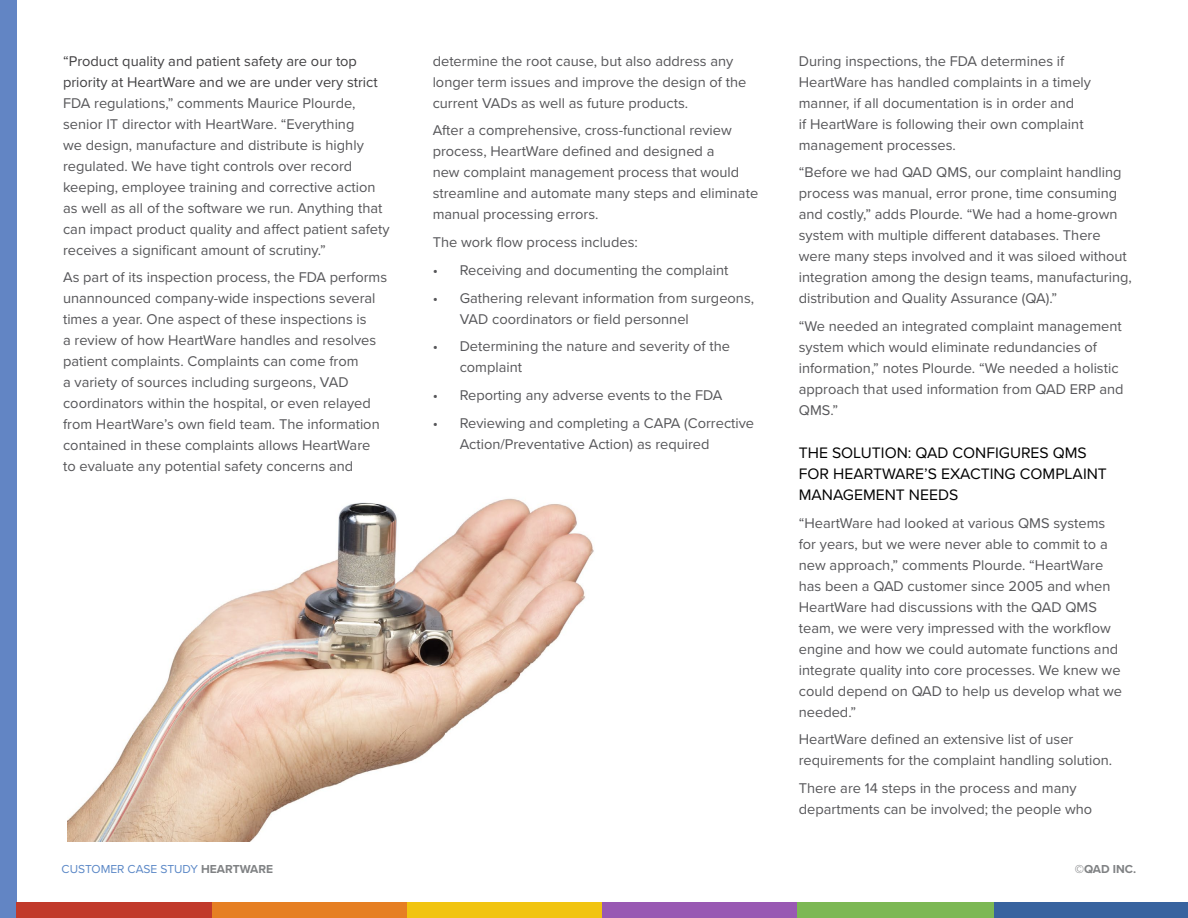
<style>
.page{position:relative;width:1188px;height:918px;background:#fff}
.page>*{position:absolute;margin:0;border:0;box-sizing:border-box;transform-origin:0 0}
.t1{font:15.75px/21px "Proxima Nova";color:#000}
.t2{font:14.7px/21px "Proxima Nova";color:#565659}
.t3{font:14.7px/21px "Proxima Nova";color:#414042}
.t4{font:12px "Proxima Nova";color:#5a87c6}
.t5{font:700 12px "Proxima Nova";color:#808284}
.s1{font-weight:700;color:#808284}
</style>
<div class="page">
<img style="left:68px;top:498px;width:526px;height:344px">
<div style="left:0;top:0;width:17px;height:918px;background:#6285c4"></div>
<div style="left:17px;top:903px;width:195px;height:15px;background:#c13a2b"></div>
<div style="left:212px;top:903px;width:195px;height:15px;background:#e67f23"></div>
<div style="left:407px;top:903px;width:196px;height:15px;background:#f1c410"></div>
<div style="left:603px;top:903px;width:195px;height:15px;background:#9959b3"></div>
<div style="left:993px;top:903px;width:195px;height:15px;background:#38639f"></div>
<div style="left:798px;top:903px;width:196px;height:15px;background:#7cb854"></div>
<p class="t3" style="left:63px;top:50px;width:316px">“Product quality and patient safety are our top priority at HeartWare and we are under very strict</p>
<p class="t2" style="left:63px;top:92px;width:328px">FDA regulations,” comments Maurice Plourde, senior IT director with HeartWare. “Everything<br>we design, manufacture and distribute is highly regulated. We have tight controls over record keeping, employee training and corrective action as well as all of the software we run. Anything that can impact product quality and affect patient safety receives a significant amount of scrutiny.”</p>
<p class="t2" style="left:63px;top:267px;width:326px">As part of its inspection process, the FDA performs unannounced company-wide inspections several times a year. One aspect of these inspections is<br>a review of how HeartWare handles and resolves patient complaints. Complaints can come from<br>a variety of sources including surgeons, VAD coordinators within the hospital, or even relayed from HeartWare’s own field team. The information contained in these complaints allows HeartWare<br>to evaluate any potential safety concerns and</p>
<p class="t2" style="left:433px;top:50px;width:315px">determine the root cause, but also address any longer term issues and improve the design of the current VADs as well as future products.</p>
<p class="t2" style="left:433px;top:120px;width:327px">After a comprehensive, cross-functional review process, HeartWare defined and designed a<br>new complaint management process that would streamline and automate many steps and eliminate manual processing errors.</p>
<p class="t2" style="left:433px;top:232px;width:207px">The work flow process includes:</p>
<p class="t2" style="left:433px;top:260px;width:297px">• Receiving and documenting the complaint</p>
<p class="t2" style="left:460px;top:287px;width:296px;text-indent:-27px">• Gathering relevant information from surgeons,<br>VAD coordinators or field personnel</p>
<p class="t2" style="left:460px;top:336px;width:272px;text-indent:-27px">• Determining the nature and severity of the complaint</p>
<p class="t2" style="left:433px;top:385px;width:291px">• Reporting any adverse events to the FDA</p>
<p class="t2" style="left:460px;top:413px;width:296px;text-indent:-27px">• Reviewing and completing a CAPA (Corrective<br>Action/Preventative Action) as required</p>
<p class="t2" style="left:799px;top:50px;width:294px">During inspections, the FDA determines if HeartWare has handled complaints in a timely manner, if all documentation is in order and<br>if HeartWare is following their own complaint management processes.</p>
<p class="t2" style="left:799px;top:162px;width:335px">“Before we had QAD QMS, our complaint handling process was manual, error prone, time consuming and costly,” adds Plourde. “We had a home-grown system with multiple different databases. There were many steps involved and it was siloed without integration among the design teams, manufacturing, distribution and Quality Assurance (QA).”</p>
<p class="t2" style="left:799px;top:316px;width:326px">“We needed an integrated complaint management system which would eliminate redundancies of information,” notes Plourde. “We needed a holistic approach that used information from QAD ERP and QMS.”</p>
<p class="t1" style="left:799px;top:442px;width:310px">THE SOLUTION: QAD CONFIGURES QMS<br>FOR HEARTWARE’S EXACTING COMPLAINT<br>MANAGEMENT NEEDS</p>
<p class="t2" style="left:799px;top:512px;width:325px">“HeartWare had looked at various QMS systems for years, but we were never able to commit to a new approach,” comments Plourde. “HeartWare has been a QAD customer since 2005 and when HeartWare had discussions with the QAD QMS team, we were very impressed with the workflow engine and how we could automate functions and integrate quality into core processes. We knew we could depend on QAD to help us develop what we needed.”</p>
<p class="t2" style="left:799px;top:729px;width:315px">HeartWare defined an extensive list of user requirements for the complaint handling solution.</p>
<p class="t2" style="left:799px;top:778px;width:295px">There are 14 steps in the process and many departments can be involved; the people who</p>
<p class="t4" style="left:62px;top:862px;width:213px">CUSTOMER CASE STUDY <span class="s1">HEARTWARE</span></p>
<p class="t5" style="left:1075px;top:862px;width:63px">©QAD INC.</p>
</div>
